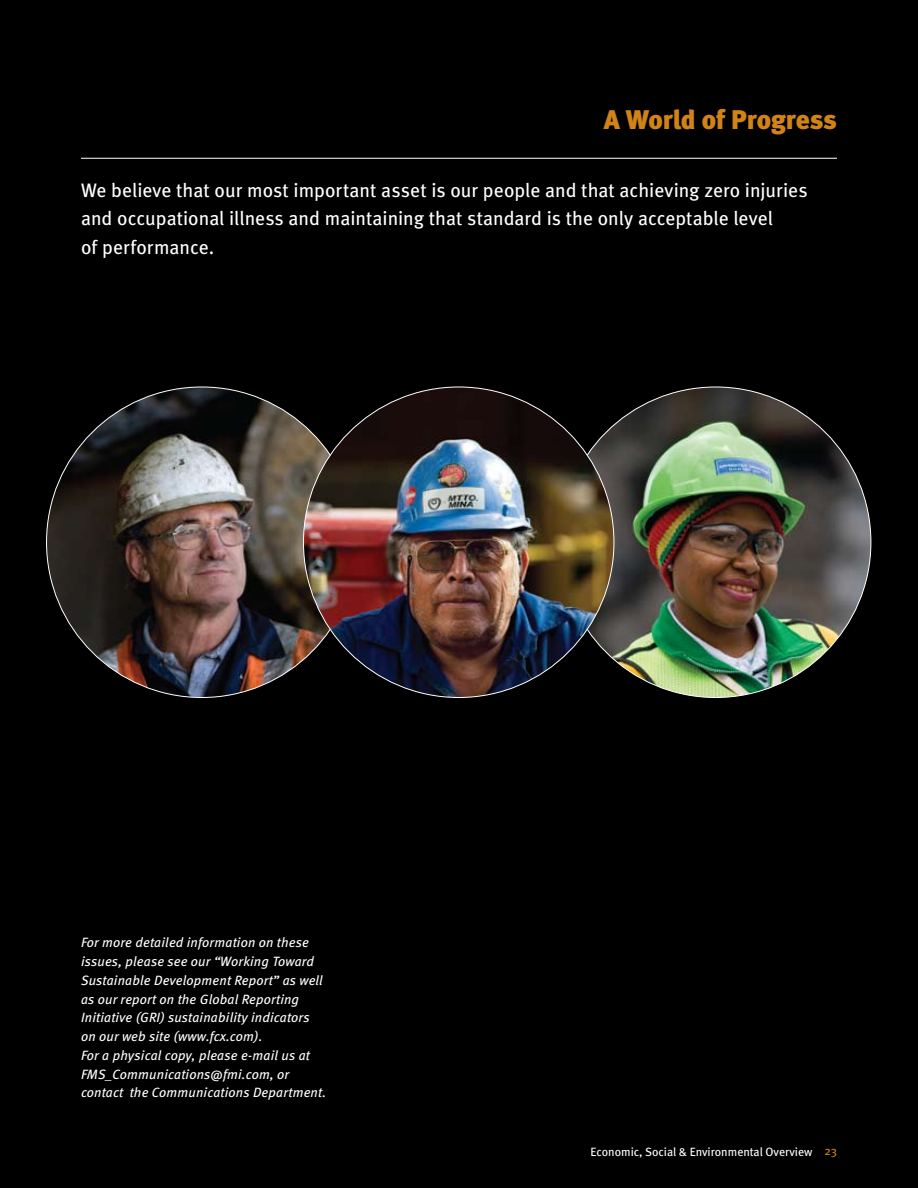
<style>
.page{position:relative;width:918px;height:1188px;background:#000}
.page>*{position:absolute;margin:0;border:0;box-sizing:border-box;transform-origin:0 0}
.t1{font:900 27px "Meta";letter-spacing:-.005em;color:#d18316}
.t2{font:19.5px/28.5px "Meta";color:#fff}
.t3{font:italic 13.5px/18.8px "Meta";letter-spacing:.015em;color:#fff}
.t4{font:12px "Meta";color:#fff}
.s1{color:#d18316}
</style>
<div class="page">
<img style="left:47px;top:387px;width:310px;height:310px;border-radius:155px">
<img style="left:560px;top:387px;width:311px;height:310px;border-radius:155px">
<img style="left:303px;top:387px;width:311px;height:310px;border-radius:155px">
<hr style="left:81px;top:158px;width:756px;height:1px;background:#fff">
<p class="t1" style="left:604px;top:104px;width:235px">A World of Progress</p>
<p class="t2" style="left:81px;top:176px;width:728px">We believe that our most important asset is our people and that achieving zero injuries and occupational illness and maintaining that standard is the only acceptable level<br>of performance.</p>
<p class="t3" style="left:81px;top:933px;width:247px">For more detailed information on these issues, please see our “Working Toward Sustainable Development Report” as well as our report on the Global Reporting Initiative (GRI) sustainability indicators on our web site (www.fcx.com).<br>For a physical copy, please e-mail us at FMS_Communications@fmi.com, or contact the Communications Department.</p>
<p class="t4" style="left:591px;top:1145px;width:248px">Economic, Social &amp; Environmental Overview <span class="s1">23</span></p>
</div>
